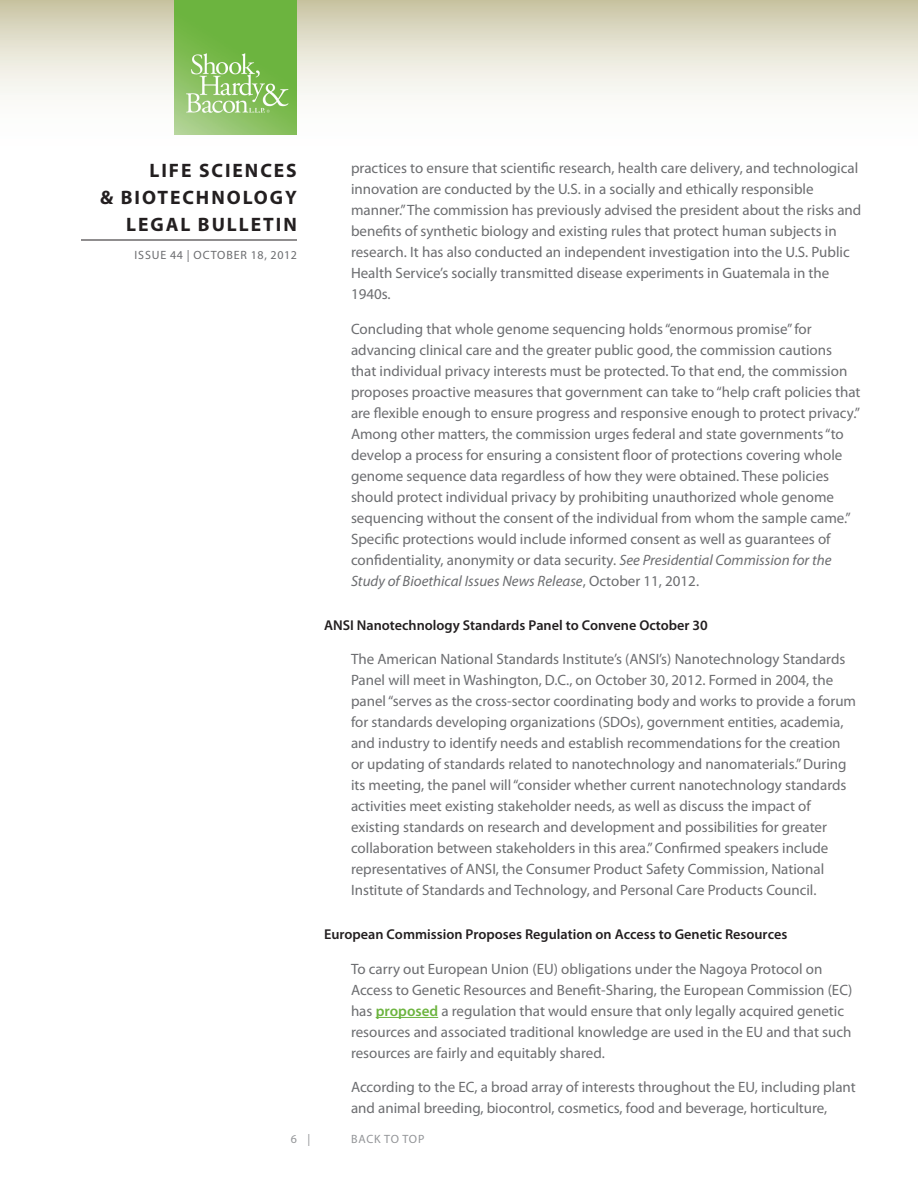
<style>
.page{position:relative;width:918px;height:1188px;background:#fff}
.page>*{position:absolute;margin:0;border:0;box-sizing:border-box;transform-origin:0 0}
.t1{font:700 19.5px/27px "Myriad Pro";letter-spacing:.1em;color:#231f20;text-align:right}
.Body{font:15px/21px "Myriad Pro";color:#6c6d70}
.Subhead{font:600 14.25px "Myriad Pro";color:#231f20}
.t2{font:12px "Myriad Pro";letter-spacing:.07em;color:#6c6d70}
.t3{font:12px "Myriad Pro";letter-spacing:.06em;color:#939598}
.s1{font-style:italic}
.s2{font-weight:600;color:#6cb43f}
</style>
<div class="page">
<svg style="left:0;top:0;width:918px;height:135px"></svg>
<hr style="left:81px;top:240px;width:216px;height:1px;background:#231f20">
<img style="left:175px;top:0;width:122px;height:135px">
<hr style="left:376px;top:1017px;width:62px;height:1px;background:#6cb43f">
<h1 class="t1" style="left:100px;top:156px;width:198px">LIFE SCIENCES<br>&amp; BIOTECHNOLOGY<br>LEGAL BULLETIN</h1>
<p class="t2" style="left:135px;top:248px;width:164px">ISSUE 44 | OCTOBER 18, 2012</p>
<p class="Body" style="left:351px;top:157px;width:512px">practices to ensure that scientific research, health care delivery, and technological innovation are conducted by the U.S. in a socially and ethically responsible manner.” The commission has previously advised the president about the risks and benefits of synthetic biology and existing rules that protect human subjects in research. It has also conducted an independent investigation into the U.S. Public Health Service’s socially transmitted disease experiments in Guatemala in the 1940s.</p>
<p class="Body" style="left:351px;top:318px;width:511px">Concluding that whole genome sequencing holds “enormous promise” for advancing clinical care and the greater public good, the commission cautions that individual privacy interests must be protected. To that end, the commission proposes proactive measures that government can take to “help craft policies that are flexible enough to ensure progress and responsive enough to protect privacy.” Among other matters, the commission urges federal and state governments “to develop a process for ensuring a consistent floor of protections covering whole genome sequence data regardless of how they were obtained. These policies should protect individual privacy by prohibiting unauthorized whole genome sequencing without the consent of the individual from whom the sample came.” Specific protections would include informed consent as well as guarantees of confidentiality, anonymity or data security. <span class="s1">See Presidential Commission for the Study of Bioethical Issues News Release</span>, October 11, 2012.</p>
<p class="Subhead" style="left:324px;top:616px;width:385px">ANSI Nanotechnology Standards Panel to Convene October 30</p>
<p class="Body" style="left:351px;top:649px;width:507px">The American National Standards Institute’s (ANSI’s) Nanotechnology Standards Panel will meet in Washington, D.C., on October 30, 2012. Formed in 2004, the panel “serves as the cross-sector coordinating body and works to provide a forum for standards developing organizations (SDOs), government entities, academia, and industry to identify needs and establish recommendations for the creation or updating of standards related to nanotechnology and nanomaterials.” During its meeting, the panel will “consider whether current nanotechnology standards activities meet existing stakeholder needs, as well as discuss the impact of existing standards on research and development and possibilities for greater collaboration between stakeholders in this area.” Confirmed speakers include representatives of ANSI, the Consumer Product Safety Commission, National Institute of Standards and Technology, and Personal Care Products Council.</p>
<p class="Subhead" style="left:324px;top:926px;width:465px">European Commission Proposes Regulation on Access to Genetic Resources</p>
<p class="Body" style="left:351px;top:958px;width:503px">To carry out European Union (EU) obligations under the Nagoya Protocol on Access to Genetic Resources and Benefit-Sharing, the European Commission (EC) has <span class="s2">proposed</span> a regulation that would ensure that only legally acquired genetic resources and associated traditional knowledge are used in the EU and that such resources are fairly and equitably shared.</p>
<p class="Body" style="left:351px;top:1077px;width:506px">According to the EC, a broad array of interests throughout the EU, including plant and animal breeding, biocontrol, cosmetics, food and beverage, horticulture,</p>
<p class="t3" style="left:291px;top:1132px;width:21px">6 |</p>
<p class="t3" style="left:351px;top:1132px;width:75px">BACK TO TOP</p>
</div>
